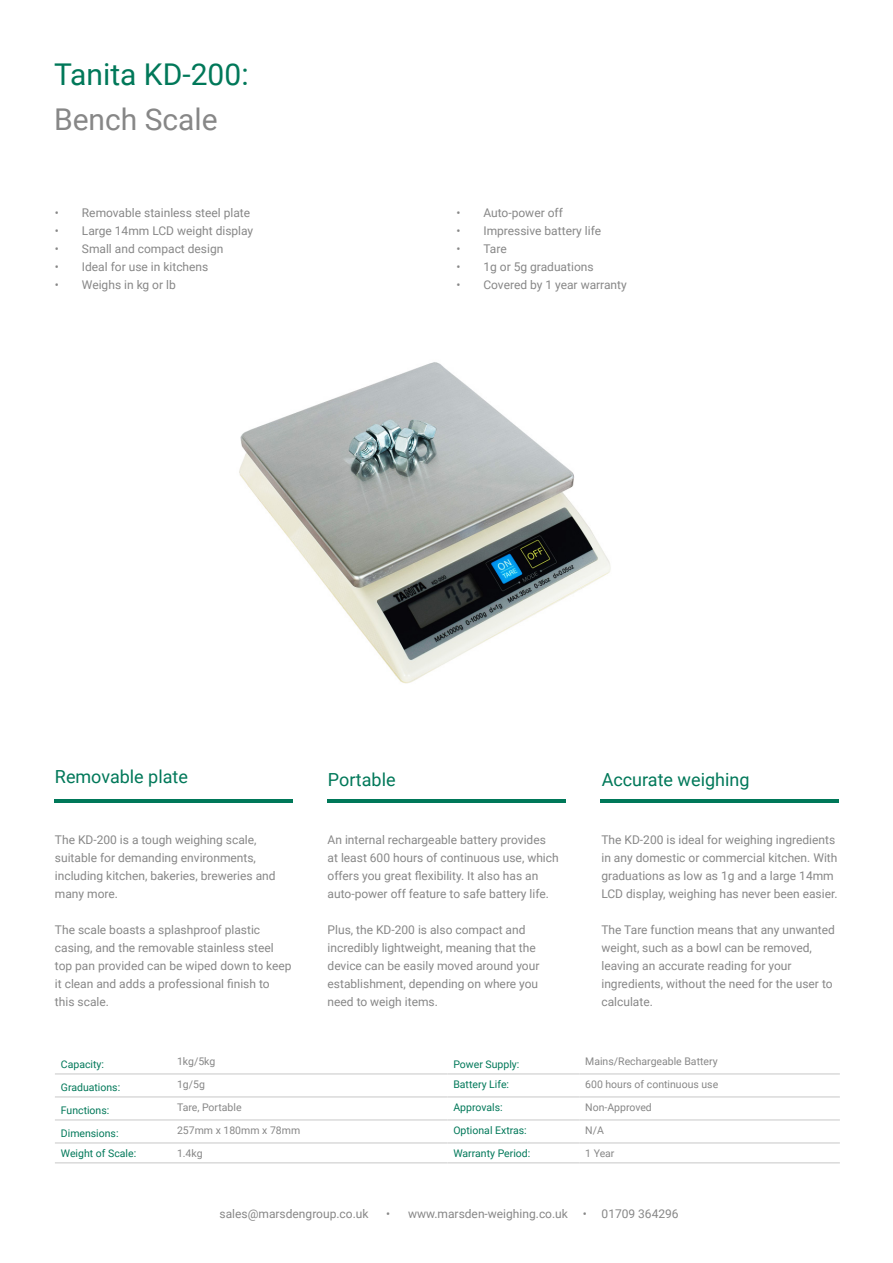
<style>
.page{position:relative;width:893px;height:1263px;background:#fff}
.page>*{position:absolute;margin:0;border:0;box-sizing:border-box;transform-origin:0 0}
.t1{font:30px "Roboto";color:#007859}
.t2{font:30px "Roboto";color:#878787}
.t3{font:18px "Roboto";color:#007859}
.t4{font:12px/18px "Roboto";color:#878787}
.t5{font:10.5px "Roboto";color:#007859}
.t6{font:10.5px "Roboto";color:#878787}
</style>
<div class="page">
<hr style="left:54px;top:799px;width:238px;height:3px;background:#007859">
<hr style="left:327px;top:799px;width:239px;height:3px;background:#007859">
<hr style="left:600px;top:799px;width:239px;height:3px;background:#007859">
<img style="left:239px;top:362px;width:372px;height:322px">
<hr style="left:55px;top:1073px;width:116px;height:2px;background:#dadada">
<hr style="left:171px;top:1073px;width:276px;height:2px;background:#dadada">
<hr style="left:447px;top:1073px;width:132px;height:2px;background:#dadada">
<hr style="left:579px;top:1073px;width:261px;height:2px;background:#dadada">
<hr style="left:55px;top:1096px;width:116px;height:2px;background:#dadada">
<hr style="left:171px;top:1096px;width:276px;height:2px;background:#dadada">
<hr style="left:447px;top:1096px;width:132px;height:2px;background:#dadada">
<hr style="left:579px;top:1096px;width:261px;height:2px;background:#dadada">
<hr style="left:55px;top:1119px;width:116px;height:2px;background:#dadada">
<hr style="left:171px;top:1119px;width:276px;height:2px;background:#dadada">
<hr style="left:447px;top:1119px;width:132px;height:2px;background:#dadada">
<hr style="left:579px;top:1119px;width:261px;height:2px;background:#dadada">
<hr style="left:55px;top:1142px;width:116px;height:2px;background:#dadada">
<hr style="left:171px;top:1142px;width:276px;height:2px;background:#dadada">
<hr style="left:447px;top:1142px;width:132px;height:2px;background:#dadada">
<hr style="left:579px;top:1142px;width:261px;height:2px;background:#dadada">
<hr style="left:55px;top:1162px;width:116px;height:1px;background:#dadada">
<hr style="left:171px;top:1162px;width:276px;height:1px;background:#dadada">
<hr style="left:447px;top:1162px;width:132px;height:1px;background:#dadada">
<hr style="left:579px;top:1162px;width:261px;height:1px;background:#dadada">
<h1 class="t1" style="left:54px;top:54px;width:196px">Tanita KD-200:</h1>
<h1 class="t2" style="left:54px;top:99px;width:165px">Bench Scale</h1>
<p class="t4" style="left:55px;top:203px;width:197px">• Removable stainless steel plate</p>
<p class="t4" style="left:55px;top:221px;width:200px">• Large 14mm LCD weight display</p>
<p class="t4" style="left:55px;top:239px;width:170px">• Small and compact design</p>
<p class="t4" style="left:55px;top:257px;width:155px">• Ideal for use in kitchens</p>
<p class="t4" style="left:55px;top:275px;width:122px">• Weighs in kg or lb</p>
<p class="t4" style="left:456px;top:203px;width:108px">• Auto-power off</p>
<p class="t4" style="left:456px;top:221px;width:146px">• Impressive battery life</p>
<p class="t4" style="left:456px;top:239px;width:52px">• Tare</p>
<p class="t4" style="left:456px;top:257px;width:139px">• 1g or 5g graduations</p>
<p class="t4" style="left:456px;top:275px;width:172px">• Covered by 1 year warranty</p>
<h2 class="t3" style="left:55px;top:764px;width:135px">Removable plate</h2>
<p class="t4" style="left:55px;top:831px;width:222px">The KD-200 is a tough weighing scale, suitable for demanding environments, including kitchen, bakeries, breweries and many more.</p>
<p class="t4" style="left:55px;top:921px;width:238px">The scale boasts a splashproof plastic casing, and the removable stainless steel top pan provided can be wiped down to keep it clean and adds a professional finish to this scale.</p>
<h2 class="t3" style="left:328px;top:767px;width:69px">Portable</h2>
<p class="t4" style="left:328px;top:831px;width:233px">An internal rechargeable battery provides at least 600 hours of continuous use, which offers you great flexibility. It also has an auto-power off feature to safe battery life.</p>
<p class="t4" style="left:328px;top:921px;width:213px">Plus, the KD-200 is also compact and incredibly lightweight, meaning that the device can be easily moved around your establishment, depending on where you need to weigh items.</p>
<h2 class="t3" style="left:602px;top:767px;width:149px">Accurate weighing</h2>
<p class="t4" style="left:601px;top:831px;width:238px">The KD-200 is ideal for weighing ingredients in any domestic or commercial kitchen. With graduations as low as 1g and a large 14mm LCD display, weighing has never been easier.</p>
<p class="t4" style="left:601px;top:921px;width:235px">The Tare function means that any unwanted weight, such as a bowl can be removed, leaving an accurate reading for your ingredients, without the need for the user to calculate.</p>
<p class="t5" style="left:61px;top:1057px;width:45px">Capacity:</p>
<p class="t6" style="left:177px;top:1054px;width:40px">1kg/5kg</p>
<p class="t5" style="left:453px;top:1057px;width:67px">Power Supply:</p>
<p class="t6" style="left:585px;top:1054px;width:134px">Mains/Rechargeable Battery</p>
<p class="t5" style="left:61px;top:1080px;width:61px">Graduations:</p>
<p class="t6" style="left:177px;top:1077px;width:29px">1g/5g</p>
<p class="t5" style="left:453px;top:1077px;width:57px">Battery Life:</p>
<p class="t6" style="left:585px;top:1077px;width:135px">600 hours of continuous use</p>
<p class="t5" style="left:61px;top:1103px;width:50px">Functions:</p>
<p class="t6" style="left:177px;top:1100px;width:66px">Tare, Portable</p>
<p class="t5" style="left:453px;top:1100px;width:51px">Approvals:</p>
<p class="t6" style="left:585px;top:1100px;width:68px">Non-Approved</p>
<p class="t5" style="left:61px;top:1126px;width:59px">Dimensions:</p>
<p class="t6" style="left:177px;top:1123px;width:125px">257mm x 180mm x 78mm</p>
<p class="t5" style="left:453px;top:1123px;width:75px">Optional Extras:</p>
<p class="t6" style="left:585px;top:1123px;width:20px">N/A</p>
<p class="t5" style="left:61px;top:1146px;width:77px">Weight of Scale:</p>
<p class="t6" style="left:177px;top:1146px;width:27px">1.4kg</p>
<p class="t5" style="left:453px;top:1146px;width:78px">Warranty Period:</p>
<p class="t6" style="left:585px;top:1146px;width:31px">1 Year</p>
<p class="t4" style="left:220px;top:1204px;width:150px">sales@marsdengroup.co.uk</p>
<p class="t4" style="left:386px;top:1204px;width:294px">• www.marsden-weighing.co.uk • 01709 364296</p>
</div>
